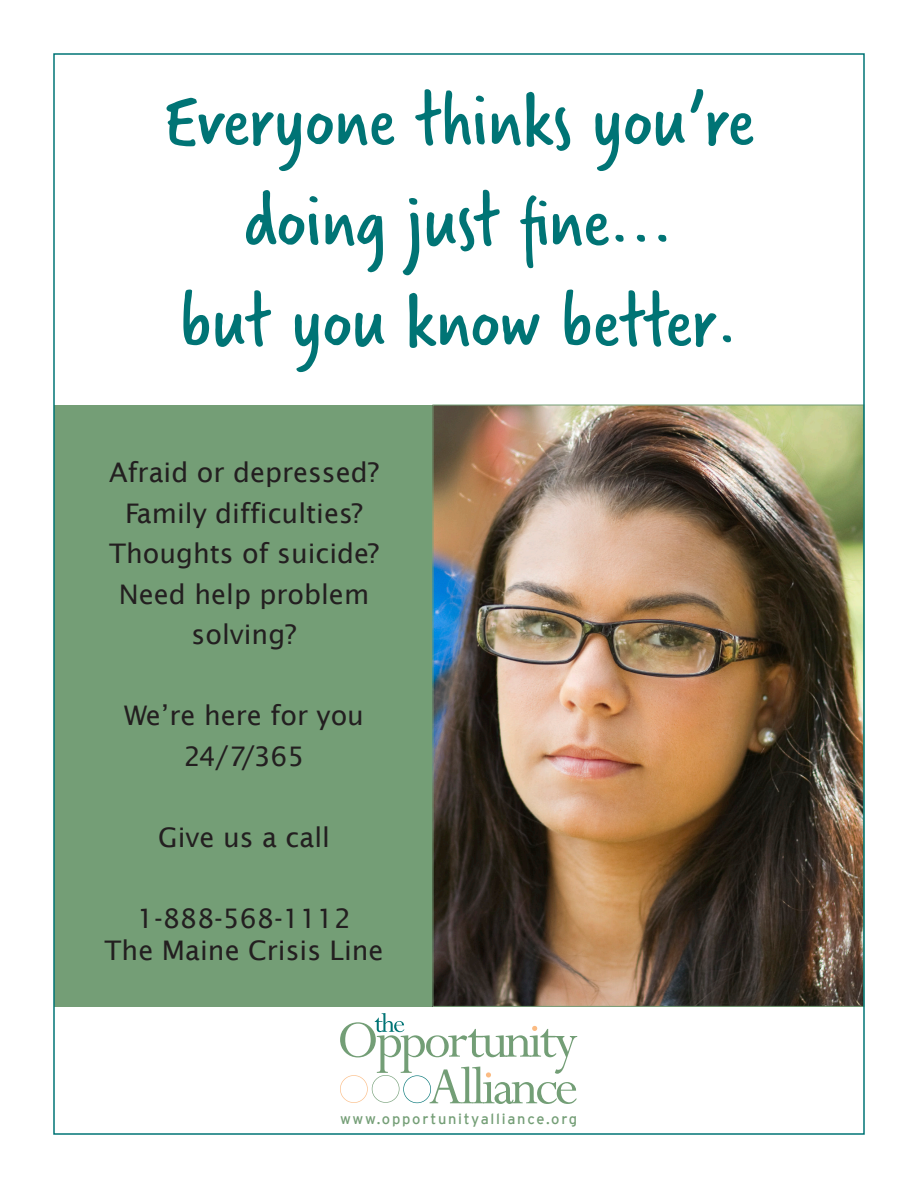
<style>
.page{position:relative;width:918px;height:1188px;background:#fff}
.page>*{position:absolute;margin:0;border:0;box-sizing:border-box;transform-origin:0 0}
.t1{font:81px "Verveine";color:#007475}
.t2{font:27px/40.5px "Lucida Sans";color:#231f20;text-align:center}
.t3{font:14.7px "Interstate";letter-spacing:.12em;color:#749e76}
</style>
<div class="page">
<div style="left:54px;top:405px;width:810px;height:602px;background:#749e76"></div>
<img style="left:435px;top:407px;width:427px;height:598px">
<svg style="left:340px;top:1013px;width:237px;height:91px"></svg>
<p class="t1" style="left:164px;top:65px;width:591px">Everyone thinks you’re</p>
<p class="t1" style="left:245px;top:165px;width:431px">doing just fine...</p>
<p class="t1" style="left:180px;top:266px;width:560px">but you know better.</p>
<p class="t2" style="left:109px;top:452px;width:272px">Afraid or depressed?<br>Family difficulties?<br>Thoughts of suicide?<br>Need help problem solving?</p>
<p class="t2" style="left:124px;top:695px;width:242px">We’re here for you<br>24/7/365</p>
<p class="t2" style="left:158px;top:817px;width:173px">Give us a call</p>
<p class="t2" style="left:105px;top:902px;width:281px;line-height:32.4px">1-888-568-1112<br>The Maine Crisis Line</p>
<p class="t3" style="left:340px;top:1111px;width:239px">www.opportunityalliance.org</p>
</div>
